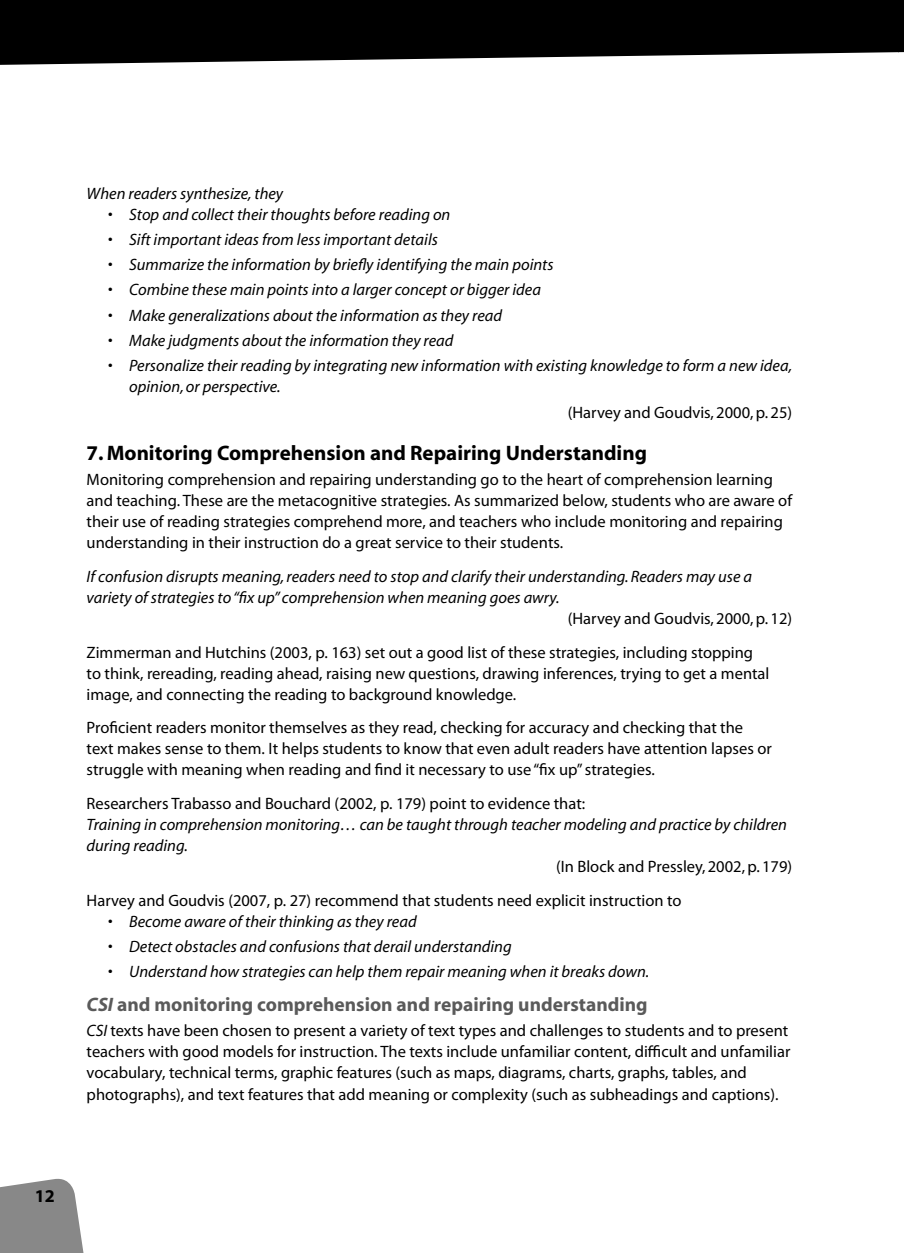
<style>
.page{position:relative;width:904px;height:1253px;background:#fff}
.page>*{position:absolute;margin:0;border:0;box-sizing:border-box;transform-origin:0 0}
.t1{font:700 21px "Myriad";color:#000}
.t2{font:700 19.5px "Myriad";color:#5a5a5a}
.t3{font:700 18px "Myriad";color:#000}
.t4{font:16.5px/21px "Myriad Pro";color:#000}
.t5{font:italic 16.5px/21px "Myriad";color:#000}
.t6{font:16.5px "Myriad";color:#000}
.t7{font:italic 16.5px "Myriad Pro";color:#000}
.s1{font-style:italic}
</style>
<div class="page">
<svg style="left:0;top:0;width:897px;height:65px;background:#191919"></svg>
<svg style="left:0;top:1178px;width:84px;height:75px;background:#979797"></svg>
<svg style="left:897px;top:0;width:7px;height:53px"></svg>
<p class="t7" style="left:87px;top:187px;width:198px">When readers synthesize, they</p>
<p class="t5" style="left:108px;top:205px;width:344px">• Stop and collect their thoughts before reading on</p>
<p class="t5" style="left:108px;top:230px;width:331px">• Sift important ideas from less important details</p>
<p class="t5" style="left:108px;top:255px;width:447px">• Summarize the information by briefly identifying the main points</p>
<p class="t5" style="left:108px;top:281px;width:434px">• Combine these main points into a larger concept or bigger idea</p>
<p class="t5" style="left:108px;top:306px;width:396px">• Make generalizations about the information as they read</p>
<p class="t5" style="left:108px;top:331px;width:347px">• Make judgments about the information they read</p>
<p class="t5" style="left:129px;top:356px;width:664px;text-indent:-21px">• Personalize their reading by integrating new information with existing knowledge to form a new idea, opinion, or perspective.</p>
<p class="t6" style="left:568px;top:406px;width:226px">(Harvey and Goudvis, 2000, p. 25)</p>
<p class="t1" style="left:87px;top:445px;width:562px">7. Monitoring Comprehension and Repairing Understanding</p>
<p class="t4" style="left:87px;top:470px;width:707px">Monitoring comprehension and repairing understanding go to the heart of comprehension learning and teaching. These are the metacognitive strategies. As summarized below, students who are aware of their use of reading strategies comprehend more, and teachers who include monitoring and repairing understanding in their instruction do a great service to their students.</p>
<p class="t5" style="left:87px;top:567px;width:667px">If confusion disrupts meaning, readers need to stop and clarify their understanding. Readers may use a variety of strategies to “fix up” comprehension when meaning goes awry.</p>
<p class="t6" style="left:568px;top:612px;width:226px">(Harvey and Goudvis, 2000, p. 12)</p>
<p class="t4" style="left:87px;top:643px;width:684px">Zimmerman and Hutchins (2003, p. 163) set out a good list of these strategies, including stopping to think, rereading, reading ahead, raising new questions, drawing inferences, trying to get a mental image, and connecting the reading to background knowledge.</p>
<p class="t4" style="left:87px;top:718px;width:686px">Proficient readers monitor themselves as they read, checking for accuracy and checking that the text makes sense to them. It helps students to know that even adult readers have attention lapses or struggle with meaning when reading and find it necessary to use “fix up” strategies.</p>
<p class="t4" style="left:87px;top:794px;width:500px">Researchers Trabasso and Bouchard (2002, p. 179) point to evidence that:</p>
<p class="t5" style="left:87px;top:815px;width:702px">Training in comprehension monitoring… can be taught through teacher modeling and practice by children during reading.</p>
<p class="t6" style="left:556px;top:860px;width:237px">(In Block and Pressley, 2002, p. 179)</p>
<p class="t4" style="left:87px;top:891px;width:596px">Harvey and Goudvis (2007, p. 27) recommend that students need explicit instruction to</p>
<p class="t5" style="left:108px;top:912px;width:310px">• Become aware of their thinking as they read</p>
<p class="t5" style="left:108px;top:937px;width:405px">• Detect obstacles and confusions that derail understanding</p>
<p class="t5" style="left:108px;top:962px;width:543px">• Understand how strategies can help them repair meaning when it breaks down.</p>
<p class="t2" style="left:87px;top:997px;width:562px"><span class="s1">CSI</span> and monitoring comprehension and repairing understanding</p>
<p class="t4" style="left:87px;top:1021px;width:705px"><span class="s1">CSI</span> texts have been chosen to present a variety of text types and challenges to students and to present teachers with good models for instruction. The texts include unfamiliar content, difficult and unfamiliar vocabulary, technical terms, graphic features (such as maps, diagrams, charts, graphs, tables, and photographs), and text features that add meaning or complexity (such as subheadings and captions).</p>
<p class="t3" style="left:35px;top:1189px;width:21px">12</p>
</div>
